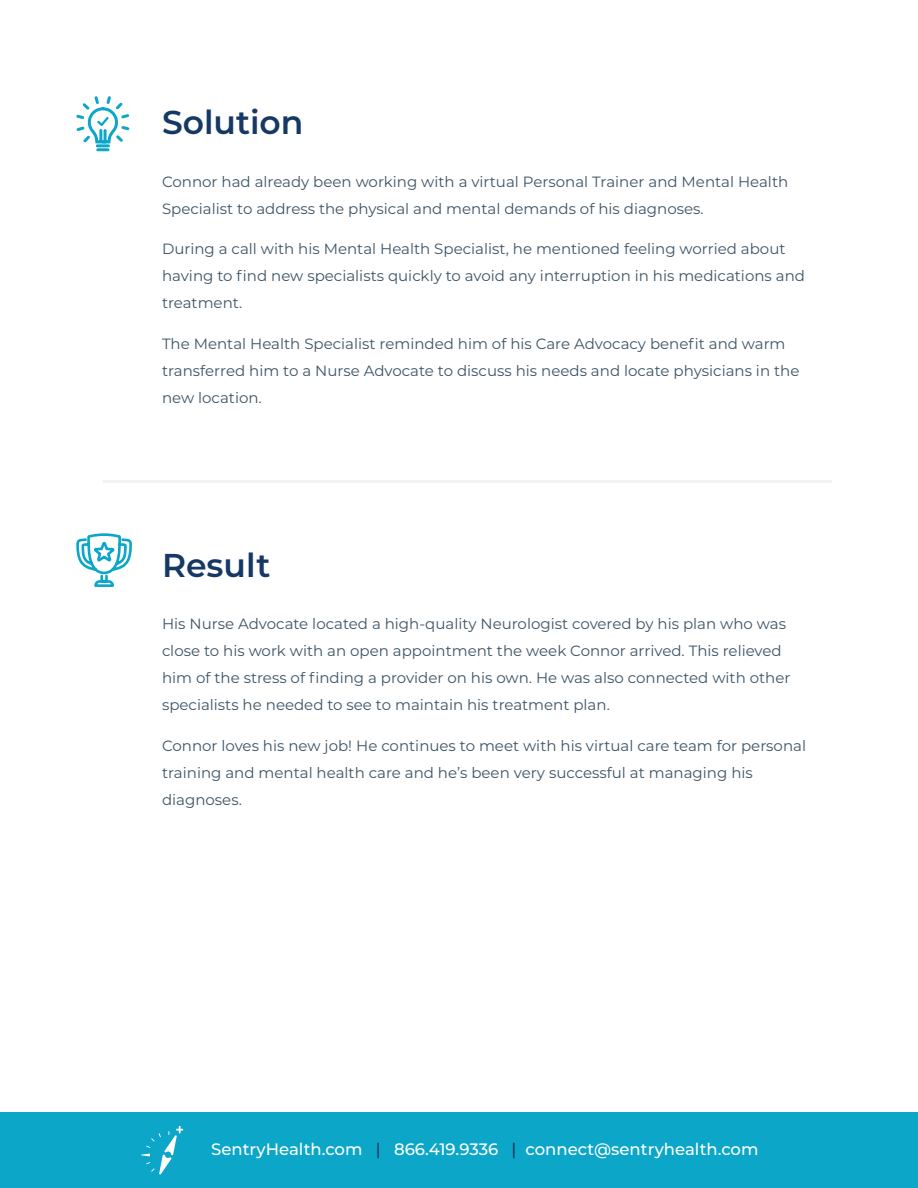
<style>
.page{position:relative;width:918px;height:1188px;background:#fff}
.page>*{position:absolute;margin:0;border:0;box-sizing:border-box;transform-origin:0 0}
.t1{font:600 33px "Montserrat";color:#153864}
.t2{font:500 16.5px "Montserrat";color:#fff}
.t3{font:14.85px/27px "Montserrat";color:#3e5465}
.s1{color:#153864}
</style>
<div class="page">
<hr style="left:103px;top:480px;width:729px;height:3px;background:#f1f2f2">
<svg style="left:76px;top:96px;width:54px;height:56px"></svg>
<svg style="left:76px;top:533px;width:56px;height:54px"></svg>
<div style="left:0;top:1112px;width:918px;height:76px;background:#0ca6c8"></div>
<svg style="left:141px;top:1126px;width:42px;height:49px"></svg>
<p class="t1" style="left:162px;top:99px;width:143px">Solution</p>
<p class="t3" style="left:162px;top:168px;width:628px">Connor had already been working with a virtual Personal Trainer and Mental Health<br>Specialist to address the physical and mental demands of his diagnoses.</p>
<p class="t3" style="left:162px;top:235px;width:645px">During a call with his Mental Health Specialist, he mentioned feeling worried about having to find new specialists quickly to avoid any interruption in his medications and treatment.</p>
<p class="t3" style="left:162px;top:330px;width:639px">The Mental Health Specialist reminded him of his Care Advocacy benefit and warm transferred him to a Nurse Advocate to discuss his needs and locate physicians in the new location.</p>
<p class="t1" style="left:162px;top:542px;width:110px">Result</p>
<p class="t3" style="left:162px;top:610px;width:630px">His Nurse Advocate located a high-quality Neurologist covered by his plan who was close to his work with an open appointment the week Connor arrived. This relieved him of the stress of finding a provider on his own. He was also connected with other specialists he needed to see to maintain his treatment plan.</p>
<p class="t3" style="left:162px;top:732px;width:646px">Connor loves his new job! He continues to meet with his virtual care team for personal training and mental health care and he’s been very successful at managing his diagnoses.</p>
<p class="t2" style="left:211px;top:1138px;width:549px">SentryHealth.com <span class="s1">|</span> 866.419.9336 <span class="s1">|</span> connect@sentryhealth.com</p>
</div>
